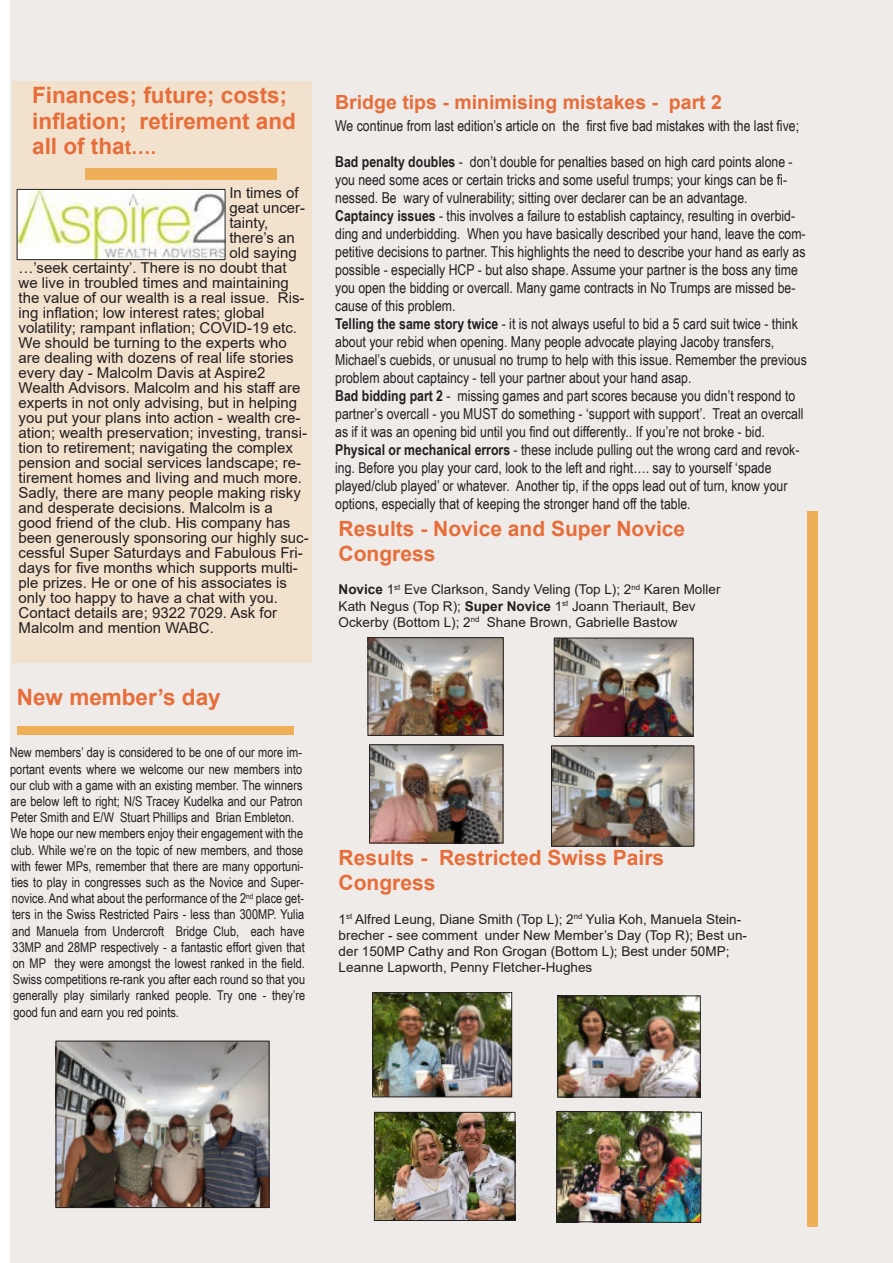
<style>
.page{position:relative;width:893px;height:1263px;background:#fff}
.page>*{position:absolute;margin:0;border:0;box-sizing:border-box;transform-origin:0 0}
.t1{font:700 22.5px/25.5px "Arial";color:#e76d39}
.t2{font:700 21px/25.5px "Arial";color:#e76d39}
.t3{font:700 19.5px "Arial";color:#e76d39}
.t4{font:15px/18px "Arial Narrow";color:#231f20}
.t5{font:15px "Arial";color:#231f20}
.t6{font:13.5px/16.2px "Arial Narrow";color:#231f20}
.t7{font:13.5px/16.2px "Arial";color:#231f20}
.s1{font-size:19.5px}
.s2{font-weight:700}
</style>
<div class="page">
<div style="left:10px;top:0;width:883px;height:1263px;background:#eeebe9"></div>
<div style="left:12px;top:82px;width:300px;height:581px;background:#f2e1cd"></div>
<img style="left:58px;top:1043px;width:209px;height:163px">
<div style="left:56px;top:1041px;width:213px;height:167px;border:1px solid #231f20"></div>
<img style="left:19px;top:191px;width:204px;height:67px">
<div style="left:17px;top:189px;width:208px;height:71px;border:1px solid #231f20"></div>
<div style="left:85px;top:168px;width:191px;height:12px;background:#efae58"></div>
<div style="left:17px;top:726px;width:276px;height:8px;background:#efae58"></div>
<div style="left:807px;top:511px;width:10px;height:715px;background:#efae58"></div>
<img style="left:556px;top:1111px;width:146px;height:112px">
<img style="left:374px;top:994px;width:136px;height:101px">
<div style="left:372px;top:992px;width:140px;height:105px;border:1px solid #231f20"></div>
<img style="left:553px;top:748px;width:139px;height:96px">
<div style="left:551px;top:746px;width:143px;height:100px;border:1px solid #231f20"></div>
<img style="left:371px;top:746px;width:130px;height:95px">
<div style="left:369px;top:744px;width:134px;height:99px;border:1px solid #231f20"></div>
<img style="left:556px;top:640px;width:135px;height:95px">
<div style="left:554px;top:638px;width:139px;height:99px;border:1px solid #231f20"></div>
<img style="left:370px;top:639px;width:132px;height:95px">
<div style="left:368px;top:637px;width:136px;height:99px;border:1px solid #231f20"></div>
<img style="left:559px;top:997px;width:140px;height:98px">
<div style="left:557px;top:995px;width:144px;height:102px;border:1px solid #231f20"></div>
<img style="left:376px;top:1114px;width:137px;height:105px">
<div style="left:374px;top:1112px;width:141px;height:109px;border:1px solid #231f20"></div>
<h1 class="t1" style="left:32px;top:85px;width:265px">Finances; future; costs; inflation; retirement and all of tha<span class="s1">t….</span></h1>
<p class="t5" style="left:229px;top:187px;width:71px">In times of</p>
<p class="t5" style="left:229px;top:202px;width:77px">geat uncer-</p>
<p class="t5" style="left:229px;top:217px;width:40px">tainty,</p>
<p class="t5" style="left:229px;top:232px;width:67px">there’s an</p>
<p class="t5" style="left:229px;top:247px;width:69px">old saying</p>
<p class="t5" style="left:19px;top:262px;width:269px">…’seek certainty’. There is no doubt that</p>
<p class="t5" style="left:19px;top:277px;width:272px">we live in troubled times and maintaining</p>
<p class="t5" style="left:19px;top:292px;width:287px">the value of our wealth is a real issue. Ris-</p>
<p class="t5" style="left:19px;top:307px;width:247px">ing inflation; low interest rates; global</p>
<p class="t5" style="left:19px;top:322px;width:280px">volatility; rampant inflation; COVID-19 etc.</p>
<p class="t5" style="left:19px;top:337px;width:270px">We should be turning to the experts who</p>
<p class="t5" style="left:19px;top:352px;width:277px">are dealing with dozens of real life stories</p>
<p class="t5" style="left:19px;top:367px;width:248px">every day - Malcolm Davis at Aspire2</p>
<p class="t5" style="left:19px;top:382px;width:284px">Wealth Advisors. Malcolm and his staff are</p>
<p class="t5" style="left:19px;top:397px;width:280px">experts in not only advising, but in helping</p>
<p class="t5" style="left:19px;top:412px;width:283px">you put your plans into action - wealth cre-</p>
<p class="t5" style="left:19px;top:427px;width:290px">ation; wealth preservation; investing, transi-</p>
<p class="t5" style="left:19px;top:442px;width:276px">tion to retirement; navigating the complex</p>
<p class="t5" style="left:19px;top:457px;width:284px">pension and social services landscape; re-</p>
<p class="t5" style="left:19px;top:472px;width:285px">tirement homes and living and much more.</p>
<p class="t5" style="left:19px;top:487px;width:284px">Sadly, there are many people making risky</p>
<p class="t5" style="left:19px;top:502px;width:256px">and desperate decisions. Malcolm is a</p>
<p class="t5" style="left:19px;top:517px;width:273px">good friend of the club. His company has</p>
<p class="t5" style="left:19px;top:532px;width:292px">been generously sponsoring our highly suc-</p>
<p class="t5" style="left:19px;top:547px;width:286px">cessful Super Saturdays and Fabulous Fri-</p>
<p class="t5" style="left:19px;top:562px;width:281px">days for five months which supports multi-</p>
<p class="t5" style="left:19px;top:577px;width:270px">ple prizes. He or one of his associates is</p>
<p class="t5" style="left:19px;top:592px;width:261px">only too happy to have a chat with you.</p>
<p class="t5" style="left:19px;top:607px;width:260px">Contact details are; 9322 7029. Ask for</p>
<p class="t5" style="left:19px;top:622px;width:197px">Malcolm and mention WABC.</p>
<h1 class="t1" style="left:17px;top:686px;width:205px">New member’s day</h1>
<p class="t6" style="left:10px;top:746px;width:297px">New members’ day is considered to be one of our more im&shy;portant events where we welcome our new members into our club with a game with an existing member. The winners are below left to right; N/S Tracey Kudelka and our Patron Peter Smith and E/W Stuart Phillips and Brian Embleton.<br>We hope our new members enjoy their engagement with the club. While we’re on the topic of new members, and those with fewer MPs, remember that there are many opportuni&shy;ties to play in congresses such as the Novice and Super&shy;novice. And what about the performance of the 2<sup>nd</sup> place get&shy;ters in the Swiss Restricted Pairs - less than 300MP. Yulia and Manuela from Undercroft Bridge Club, each have 33MP and 28MP respectively - a fantastic effort given that on MP they were amongst the lowest ranked in the field.<br>Swiss competitions re-rank you after each round so that you generally play similarly ranked people. Try one - they’re good fun and earn you red points.</p>
<h3 class="t3" style="left:335px;top:94px;width:388px">Bridge tips - minimising mistakes - part 2</h3>
<p class="t4" style="left:335px;top:118px;width:465px">We continue from last edition’s article on the first five bad mistakes with the last five;</p>
<p class="t4" style="left:335px;top:154px;width:473px"><span class="s2">Bad penalty doubles</span> - don’t double for penalties based on high card points alone - you need some aces or certain tricks and some useful trumps; your kings can be fi&shy;nessed. Be wary of vulnerability; sitting over declarer can be an advantage.<br><span class="s2">Captaincy issues</span> - this involves a failure to establish captaincy, resulting in overbid&shy;ding and underbidding. When you have basically described your hand, leave the com&shy;petitive decisions to partner. This highlights the need to describe your hand as early as possible - especially HCP - but also shape. Assume your partner is the boss any time you open the bidding or overcall. Many game contracts in No Trumps are missed be&shy;cause of this problem.<br><span class="s2">Telling the same story twice</span> - it is not always useful to bid a 5 card suit twice - think about your rebid when opening. Many people advocate playing Jacoby transfers, Michael’s cuebids, or unusual no trump to help with this issue. Remember the previous problem about captaincy - tell your partner about your hand asap.<br><span class="s2">Bad bidding part 2</span> - missing games and part scores because you didn’t respond to partner’s overcall - you MUST do something - ‘support with support’. Treat an overcall as if it was an opening bid until you find out differently.. If you’re not broke - bid.<br><span class="s2">Physical or mechanical errors</span> - these include pulling out the wrong card and revok&shy;ing. Before you play your card, look to the left and right…. say to yourself ‘spade played/club played’ or whatever. Another tip, if the opps lead out of turn, know your options, especially that of keeping the stronger hand off the table.</p>
<h2 class="t2" style="left:339px;top:517px;width:348px">Results - Novice and Super Novice<br>Congress</h2>
<p class="t7" style="left:339px;top:583px;width:383px"><span class="s2">Novice</span> 1<sup>st</sup> Eve Clarkson, Sandy Veling (Top L); 2<sup>nd</sup> Karen Moller<br>Kath Negus (Top R); <span class="s2">Super Novice</span> 1<sup>st</sup> Joann Theriault, Bev<br>Ockerby (Bottom L); 2<sup>nd</sup> Shane Brown, Gabrielle Bastow</p>
<h2 class="t2" style="left:339px;top:846px;width:327px">Results - Restricted Swiss Pairs<br>Congress</h2>
<p class="t7" style="left:339px;top:912px;width:410px">1<sup>st</sup> Alfred Leung, Diane Smith (Top L); 2<sup>nd</sup> Yulia Koh, Manuela Stein&shy;brecher - see comment under New Member’s Day (Top R); Best un&shy;der 150MP Cathy and Ron Grogan (Bottom L); Best under 50MP; Leanne Lapworth, Penny Fletcher-Hughes</p>
</div>
